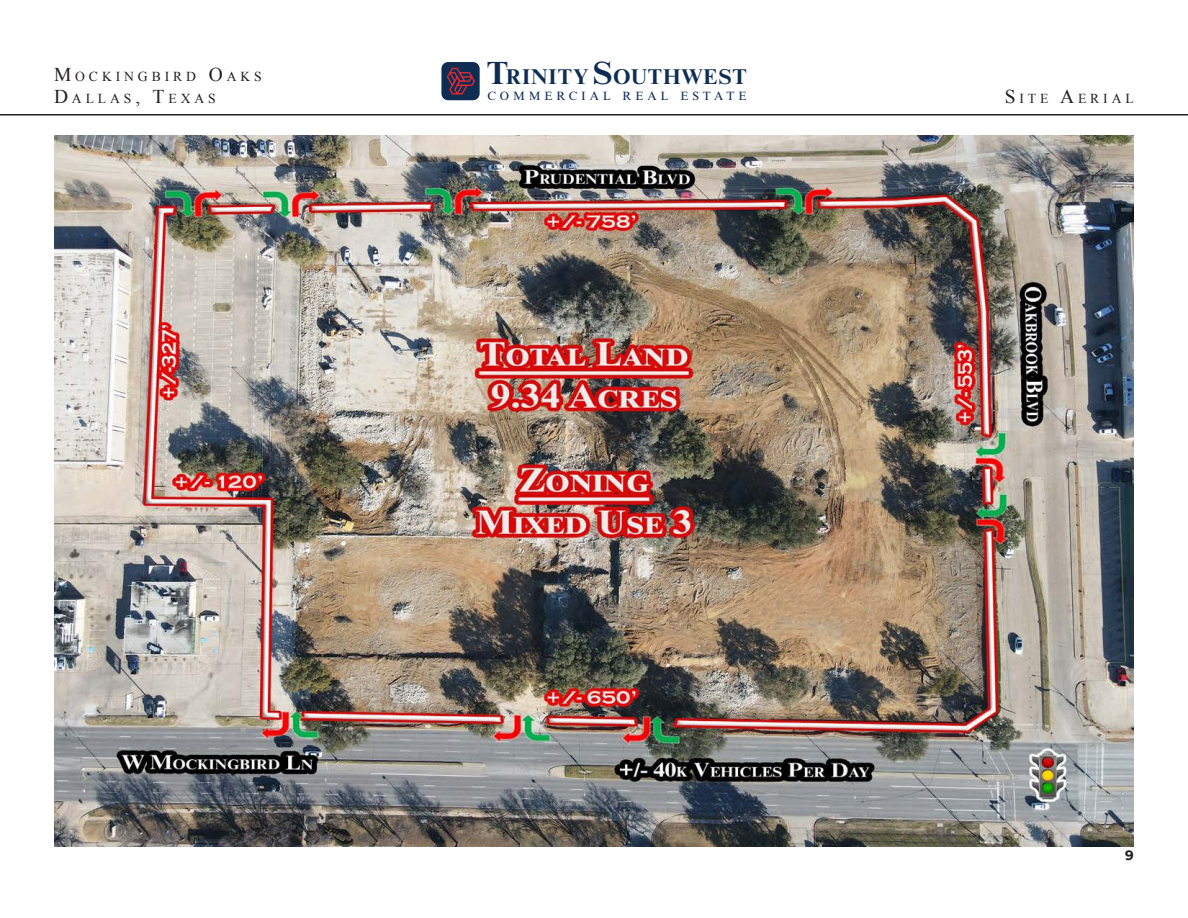
<style>
.page{position:relative;width:1188px;height:918px;background:#fff}
.page>*{position:absolute;margin:0;border:0;box-sizing:border-box;transform-origin:0 0}
.t1{font:700 21.45px "Times NRMT Pro";letter-spacing:.04em;color:#0f2d53}
.PgHeadingAddress_C_S{font:13.65px/21.6px "Times New Roman";letter-spacing:.285em;color:#231f20}
.t2{font:700 13.5px "Montserrat";color:#231f20}
.t3{font:12px "Times NRMT Pro";letter-spacing:.32em;color:#0f2d53}
.s1{font-size:19.5px}
.s2{font-size:32.1px}
</style>
<div class="page">
<hr style="left:0;top:114px;width:1188px;height:1px;background:#231f20">
<img style="left:54px;top:135px;width:1080px;height:712px">
<div style="left:441px;top:62px;width:39px;height:38px;background:#0f2d53;border-radius:7px"></div>
<svg style="left:446px;top:67px;width:29px;height:28px"></svg>
<p class="PgHeadingAddress_C_S" style="left:54px;top:65px;width:209px"><span class="s1">M</span>OCKINGBIRD <span class="s1">O</span>AKS<br><span class="s1">D</span>ALLAS<span class="s1">, T</span>EXAS</p>
<h1 class="t1" style="left:487px;top:64px;width:261px"><span class="s2">T</span>RINITY <span class="s2">S</span>OUTHWEST</h1>
<p class="t3" style="left:487px;top:89px;width:260px">COMMERCIAL REAL ESTATE</p>
<p class="PgHeadingAddress_C_S" style="left:1005px;top:87px;width:131px"><span class="s1">S</span> ITE <span class="s1">A</span>ERIAL</p>
<p class="t2" style="left:1125px;top:845px;width:10px">9</p>
</div>
